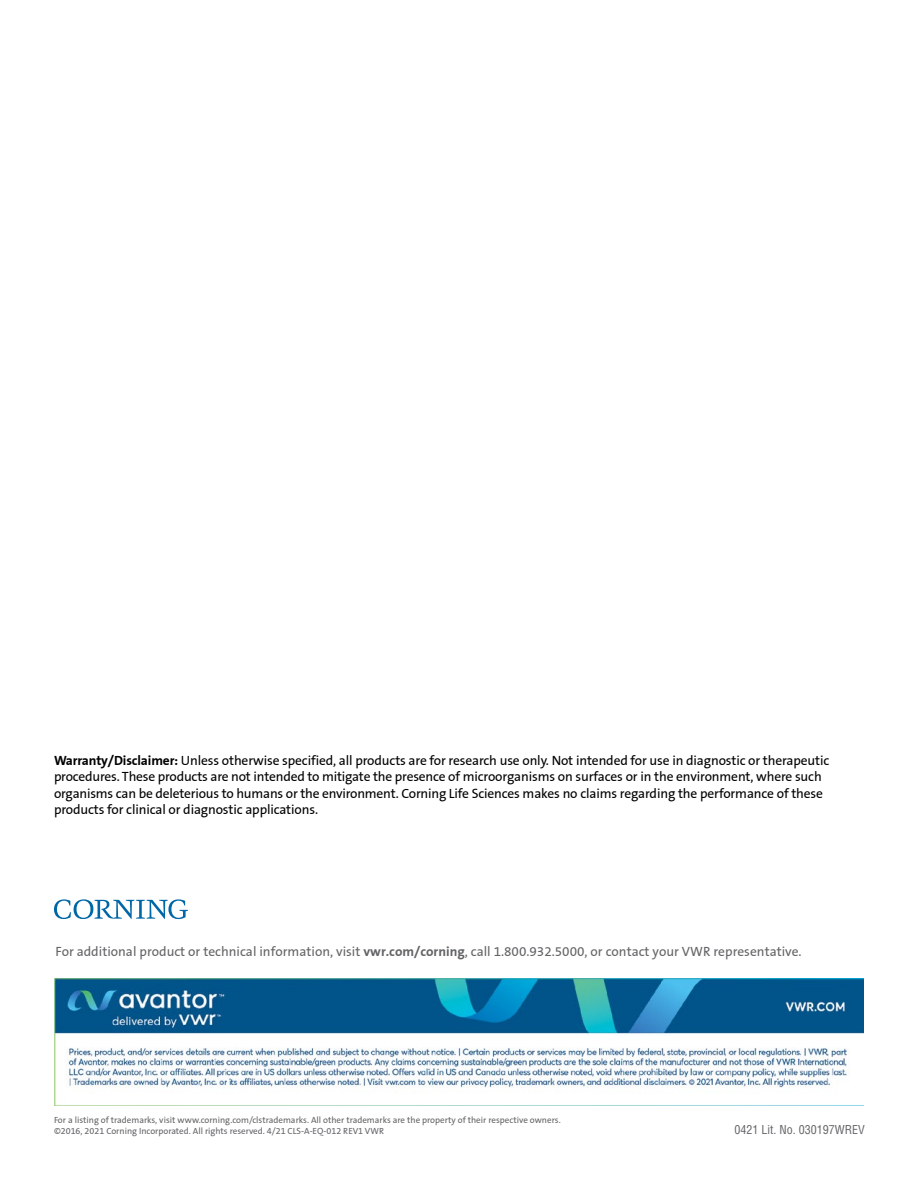
<style>
.page{position:relative;width:918px;height:1188px;background:#fff}
.page>*{position:absolute;margin:0;border:0;box-sizing:border-box;transform-origin:0 0}
.t1{font:13.5px/16.5px "Corning Sans";letter-spacing:-.01em;color:#000}
.t2{font:13.5px "Corning Sans";color:#636466}
.t3{font:condensed 12px "Helvetica";color:#636466}
.t4{font:9px/10.8px "Corning Sans";color:#636466}
.s1{font-weight:700}
</style>
<div class="page">
<img style="left:54px;top:978px;width:810px;height:127px">
<svg style="left:54px;top:899px;width:134px;height:20px"></svg>
<p class="t1" style="left:54px;top:752px;width:777px"><span class="s1">Warranty/Disclaimer:</span> Unless otherwise specified, all products are for research use only. Not intended for use in diagnostic or therapeutic procedures. These products are not intended to mitigate the presence of microorganisms on surfaces or in the environment, where such organisms can be deleterious to humans or the environment. Corning Life Sciences makes no claims regarding the performance of these products for clinical or diagnostic applications.</p>
<p class="t2" style="left:55px;top:944px;width:748px">For additional product or technical information, visit <span class="s1">vwr.com/corning</span>, call 1.800.932.5000, or contact your VWR representative.</p>
<p class="t4" style="left:54px;top:1115px;width:508px">For a listing of trademarks, visit www.corning.com/clstrademarks. All other trademarks are the property of their respective owners. ©2016, 2021 Corning Incorporated. All rights reserved. 4/21 CLS-A-EQ-012 REV1 VWR</p>
<p class="t3" style="left:735px;top:1122px;width:132px">0421 Lit. No. 030197WREV</p>
</div>
